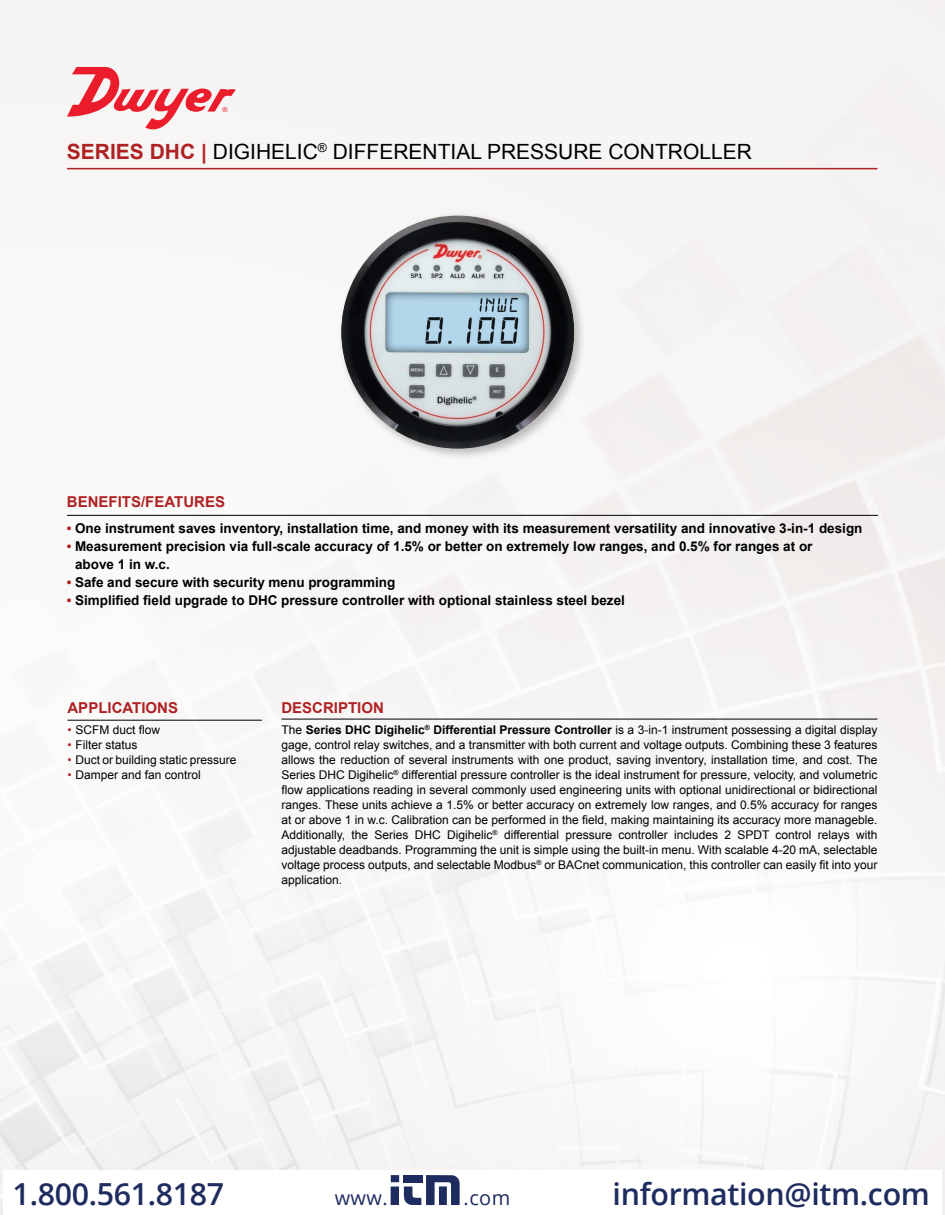
<style>
.page{position:relative;width:945px;height:1215px;background:#fff}
.page>*{position:absolute;margin:0;border:0;box-sizing:border-box;transform-origin:0 0}
.t1{font:600 30.45px "Open Sans";letter-spacing:-.01em;color:#1e2c5f}
.t2{font:21px "Arial";color:#000}
.t3{font:19.95px "Open Sans";letter-spacing:.02em;color:#1e2c5f}
.t4{font:700 15px "Arial";color:#af2123}
.t5{font:700 13.5px/18px "Arial";color:#000}
.t6{font:12px/15px "Arial";color:#000;text-align:justify}
.s1{font-weight:700;color:#af2123}
.s2{color:#af2123}
.s3{font-weight:700}
</style>
<div class="page">
<hr style="left:281px;top:719px;width:597px;height:1px;background:#000">
<hr style="left:67px;top:515px;width:811px;height:1px;background:#000">
<div style="left:337px;top:211px;width:249px;height:250px;background:#000;opacity:.25"></div>
<img style="left:341px;top:216px;width:233px;height:233px;border-radius:117px">
<hr style="left:67px;top:168px;width:810px;height:1px;background:#af2123">
<hr style="left:68px;top:720px;width:194px;height:1px;background:#000">
<div style="left:391px;top:1175px;width:8px;height:7px;background:#1e2c5f"></div>
<div style="left:391px;top:1187px;width:8px;height:18px;background:#1e2c5f"></div>
<svg style="left:403px;top:1175px;width:57px;height:30px"></svg>
<svg style="left:67px;top:67px;width:169px;height:62px"></svg>
<h2 class="t2" style="left:67px;top:137px;width:687px"><span class="s1">SERIES DHC |</span> DIGIHELIC<sup>®</sup> DIFFERENTIAL PRESSURE CONTROLLER</h2>
<p class="t4" style="left:67px;top:492px;width:160px">BENEFITS/FEATURES</p>
<p class="t5" style="left:67px;top:520px;width:797px"><span class="s2">•</span> One instrument saves inventory, installation time, and money with its measurement versatility and innovative 3-in-1 design</p>
<p class="t5" style="left:75px;top:538px;width:739px;text-indent:-8px"><span class="s2">•</span> Measurement precision via full-scale accuracy of 1.5% or better on extremely low ranges, and 0.5% for ranges at or above 1 in w.c.</p>
<p class="t5" style="left:67px;top:574px;width:330px"><span class="s2">•</span> Safe and secure with security menu programming</p>
<p class="t5" style="left:67px;top:592px;width:559px"><span class="s2">•</span> Simplified field upgrade to DHC pressure controller with optional stainless steel bezel</p>
<p class="t4" style="left:68px;top:698px;width:112px">APPLICATIONS</p>
<p class="t6" style="left:68px;top:723px;width:94px"><span class="s2">•</span> SCFM duct flow</p>
<p class="t6" style="left:68px;top:738px;width:72px"><span class="s2">•</span> Filter status</p>
<p class="t6" style="left:68px;top:753px;width:170px"><span class="s2">•</span> Duct or building static pressure</p>
<p class="t6" style="left:68px;top:768px;width:135px"><span class="s2">•</span> Damper and fan control</p>
<p class="t4" style="left:281px;top:698px;width:104px">DESCRIPTION</p>
<p class="t6" style="left:281px;top:723px;width:598px">The <span class="s3">Series DHC Digihelic</span><sup>®</sup> <span class="s3">Differential Pressure Controller</span> is a 3-in-1 instrument possessing a digital display gage, control relay switches, and a transmitter with both current and voltage outputs. Combining these 3 features allows the reduction of several instruments with one product, saving inventory, installation time, and cost. The Series DHC Digihelic<sup>®</sup> differential pressure controller is the ideal instrument for pressure, velocity, and volumetric flow applications reading in several commonly used engineering units with optional unidirectional or bidirectional ranges. These units achieve a 1.5% or better accuracy on extremely low ranges, and 0.5% accuracy for ranges at or above 1 in w.c. Calibration can be performed in the field, making maintaining its accuracy more manageble.<br>Additionally, the Series DHC Digihelic<sup>®</sup> differential pressure controller includes 2 SPDT control relays with adjustable deadbands. Programming the unit is simple using the built-in menu. With scalable 4-20 mA, selectable voltage process outputs, and selectable Modbus<sup>®</sup> or BACnet communication, this controller can easily fit into your application.</p>
<h1 class="t1" style="left:13px;top:1173px;width:213px">1.800.561.8187</h1>
<h3 class="t3" style="left:335px;top:1184px;width:55px">www.</h3>
<h3 class="t3" style="left:464px;top:1184px;width:48px">.com</h3>
<h1 class="t1" style="left:613px;top:1173px;width:319px">information@itm.com</h1>
</div>
